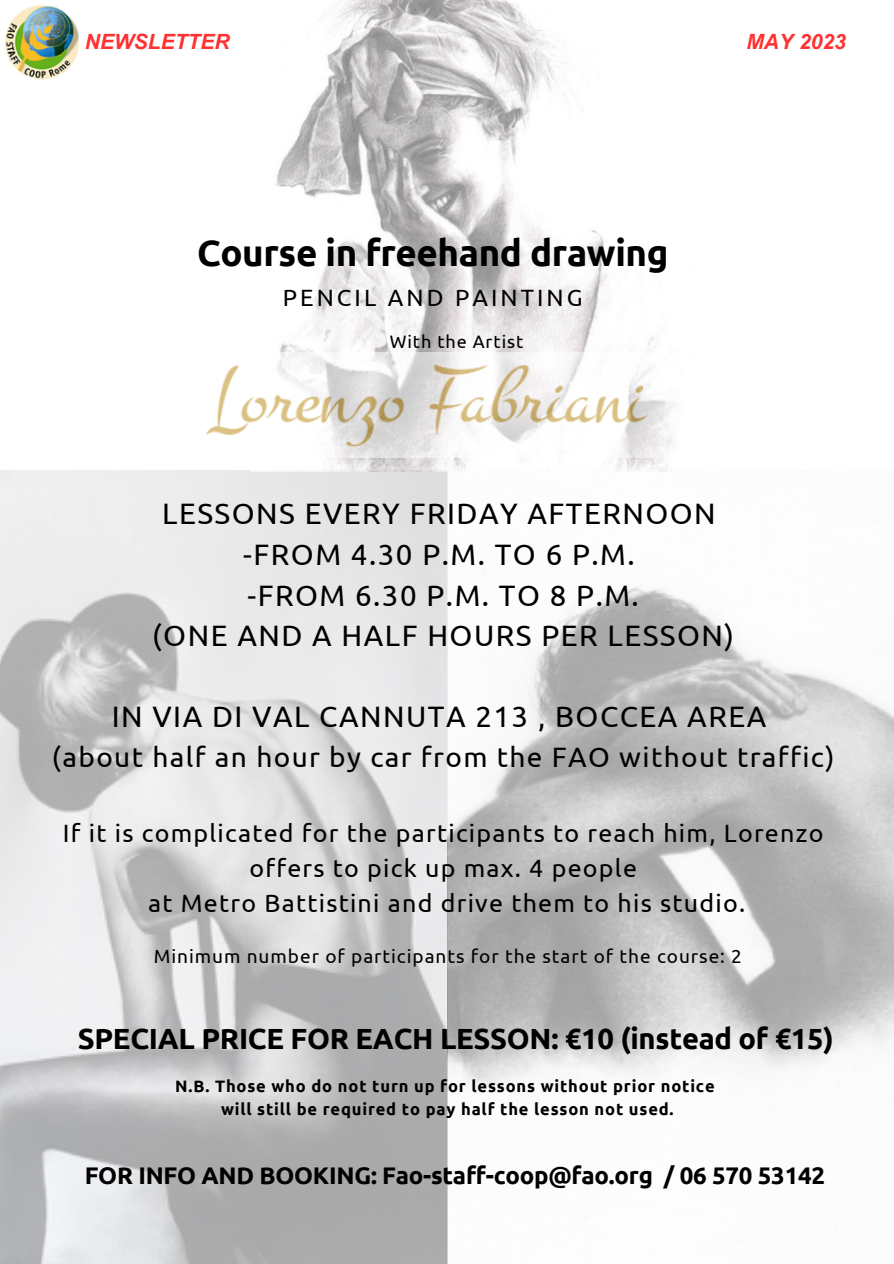
<style>
.page{position:relative;width:894px;height:1264px;background:#fff}
.page>*{position:absolute;margin:0;border:0;box-sizing:border-box;transform-origin:0 0}
.t1{font:700 36.6px "Ubuntu";letter-spacing:-.01em;color:#000}
.t2{font:29.55px "Ubuntu";letter-spacing:.05em;color:#000}
.t3{font:700 29.1px "Ubuntu";letter-spacing:-.01em;color:#000}
.t4{font:28.05px "Ubuntu";letter-spacing:.05em;color:#000}
.t5{font:25.05px/35px "Ubuntu";letter-spacing:.05em;color:#000;text-align:center}
.t6{font:700 24px "Ubuntu";letter-spacing:-.01em;color:#000}
.t7{font:23.55px "Ubuntu";letter-spacing:.13em;color:#000}
.t8{font:italic 700 21px "Arial MT Pro";color:#ff3131}
.t9{font:19.05px "Ubuntu";letter-spacing:.05em;color:#000}
.t10{font:18px "Ubuntu";letter-spacing:.05em;color:#000}
.t11{font:700 16.5px "Ubuntu";letter-spacing:.05em;color:#000}
</style>
<div class="page">
<img style="left:0;top:471px;width:893px;height:792px">
<img style="left:276px;top:0;width:392px;height:471px">
<img style="left:206px;top:353px;width:469px;height:104px">
<img style="left:5px;top:5px;width:75px;height:75px">
<p class="t8" style="left:85px;top:34px;width:146px">NEWSLETTER</p>
<p class="t8" style="left:746px;top:34px;width:101px">MAY 2023</p>
<p class="t1" style="left:197px;top:231px;width:473px">Course in freehand drawing</p>
<p class="t7" style="left:283px;top:284px;width:301px">PENCIL AND PAINTING</p>
<p class="t10" style="left:390px;top:331px;width:135px">With the Artist</p>
<p class="t2" style="left:162px;top:497px;width:555px">LESSONS EVERY FRIDAY AFTERNOON</p>
<p class="t2" style="left:243px;top:537px;width:393px">-FROM 4.30 P.M. TO 6 P.M.</p>
<p class="t2" style="left:247px;top:578px;width:393px">-FROM 6.30 P.M. TO 8 P.M.</p>
<p class="t2" style="left:152px;top:618px;width:583px">(ONE AND A HALF HOURS PER LESSON)</p>
<p class="t2" style="left:112px;top:699px;width:656px">IN VIA DI VAL CANNUTA 213 , BOCCEA AREA</p>
<p class="t4" style="left:52px;top:740px;width:783px">(about half an hour by car from the FAO without traffic)</p>
<p class="t5" style="left:63px;top:815px;width:762px">If it is complicated for the participants to reach him, Lorenzo offers to pick up max. 4 people</p>
<p class="t5" style="left:148px;top:885px;width:598px">at Metro Battistini and drive them to his studio.</p>
<p class="t9" style="left:154px;top:945px;width:589px">Minimum number of participants for the start of the course: 2</p>
<p class="t3" style="left:78px;top:1022px;width:757px">SPECIAL PRICE FOR EACH LESSON: €10 (instead of €15)</p>
<p class="t11" style="left:175px;top:1076px;width:541px">N.B. Those who do not turn up for lessons without prior notice</p>
<p class="t11" style="left:221px;top:1099px;width:454px">will still be required to pay half the lesson not used.</p>
<p class="t6" style="left:85px;top:1161px;width:741px">FOR INFO AND BOOKING: Fao-staff-coop@fao.org / 06 570 53142</p>
</div>
